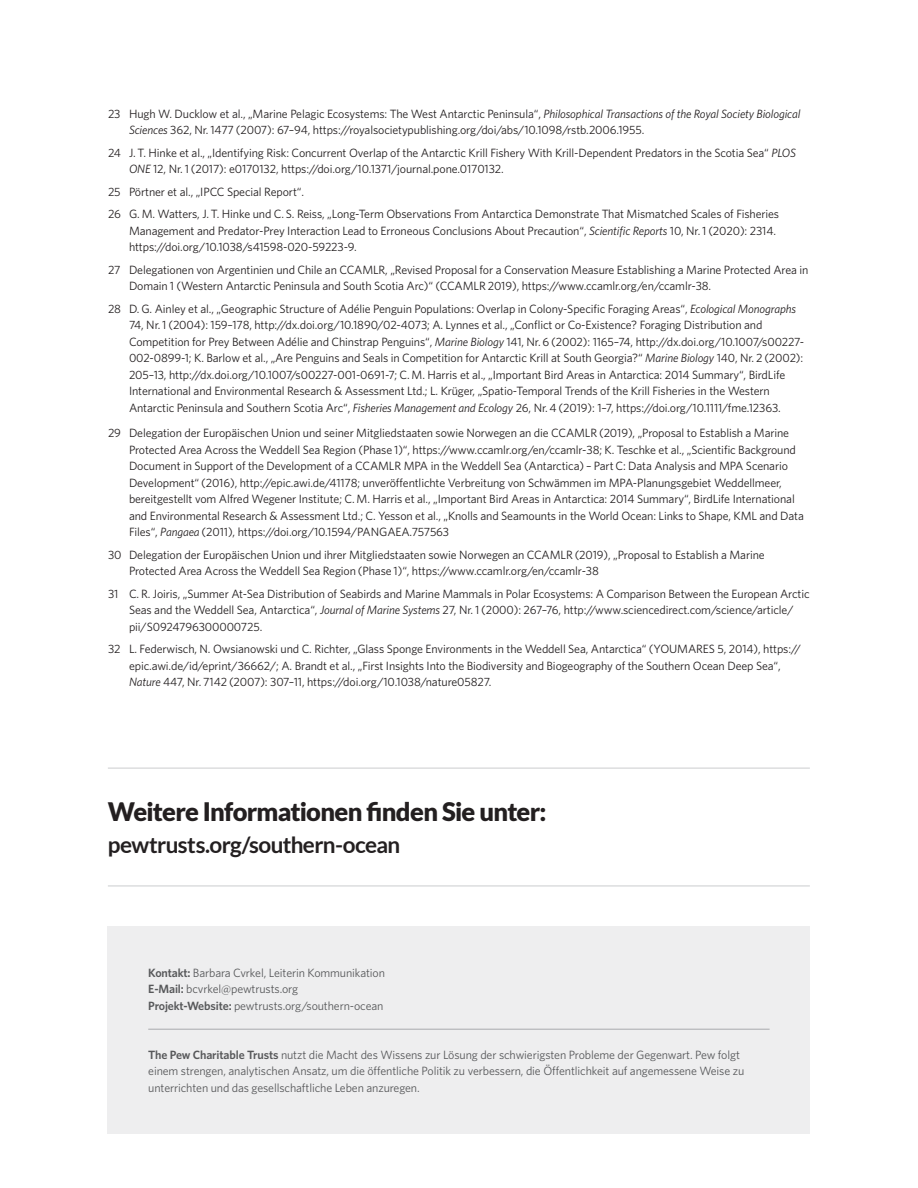
<style>
.page{position:relative;width:918px;height:1188px;background:#fff}
.page>*{position:absolute;margin:0;border:0;box-sizing:border-box;transform-origin:0 0}
.Auto_For_further_inf{font:900 25.5px "Lato";letter-spacing:-.03em;color:#231f20}
.Auto_URL{font:700 22.5px "Lato";letter-spacing:-.025em;color:#231f20}
.t1{font:12px/16.5px "Whitney";letter-spacing:-.01em;color:#231f20}
.Auto_Boilerplate{font:12px/16.5px "Whitney";letter-spacing:-.01em;color:#57585a}
.Auto_Footer_Text{font:12px "Whitney";letter-spacing:-.01em;color:#57585a}
.s1{font-style:italic}
.s2{font-weight:600}
</style>
<div class="page">
<div style="left:108px;top:927px;width:702px;height:207px;background:#eeeeef"></div>
<hr style="left:148px;top:1029px;width:622px;height:1px;background:#a8a9ad">
<hr style="left:108px;top:767px;width:702px;height:2px;background:#dcdddf">
<hr style="left:108px;top:885px;width:702px;height:2px;background:#dcdddf">
<p class="t1" style="left:129px;top:105px;width:673px;text-indent:-21px">23 Hugh W. Ducklow et al., „Marine Pelagic Ecosystems: The West Antarctic Peninsula“, <span class="s1">Philosophical Transactions of the Royal Society Biological<br>Sciences</span> 362, Nr. 1477 (2007): 67–94, https://royalsocietypublishing.org/doi/abs/10.1098/rstb.2006.1955.</p>
<p class="t1" style="left:129px;top:144px;width:669px;text-indent:-21px">24 J. T. Hinke et al., „Identifying Risk: Concurrent Overlap of the Antarctic Krill Fishery With Krill-Dependent Predators in the Scotia Sea“ <span class="s1">PLOS<br>ONE</span> 12, Nr. 1 (2017): e0170132, https://doi.org/10.1371/journal.pone.0170132.</p>
<p class="t1" style="left:108px;top:183px;width:198px">25 Pörtner et al., „IPCC Special Report“.</p>
<p class="t1" style="left:129px;top:205px;width:652px;text-indent:-21px">26 G. M. Watters, J. T. Hinke und C. S. Reiss, „Long-Term Observations From Antarctica Demonstrate That Mismatched Scales of Fisheries<br>Management and Predator-Prey Interaction Lead to Erroneous Conclusions About Precaution“, <span class="s1">Scientific Reports</span> 10, Nr. 1 (2020): 2314. https://doi.org/10.1038/s41598-020-59223-9.</p>
<p class="t1" style="left:129px;top:261px;width:681px;text-indent:-21px">27 Delegationen von Argentinien und Chile an CCAMLR, „Revised Proposal for a Conservation Measure Establishing a Marine Protected Area in<br>Domain 1 (Western Antarctic Peninsula and South Scotia Arc)“ (CCAMLR 2019), https://www.ccamlr.org/en/ccamlr-38.</p>
<p class="t1" style="left:129px;top:300px;width:677px;text-indent:-21px">28 D. G. Ainley et al., „Geographic Structure of Adélie Penguin Populations: Overlap in Colony-Specific Foraging Areas“, <span class="s1">Ecological Monographs </span>74, Nr. 1 (2004): 159–178, http://dx.doi.org/10.1890/02-4073; A. Lynnes et al., „Conflict or Co-Existence? Foraging Distribution and Competition for Prey Between Adélie and Chinstrap Penguins“, <span class="s1">Marine Biology</span> 141, Nr. 6 (2002): 1165–74, http://dx.doi.org/10.1007/s00227- 002-0899-1; K. Barlow et al., „Are Penguins and Seals in Competition for Antarctic Krill at South Georgia?“ <span class="s1">Marine Biology</span> 140, Nr. 2 (2002):<br>205–13, http://dx.doi.org/10.1007/s00227-001-0691-7; C. M. Harris et al., „Important Bird Areas in Antarctica: 2014 Summary“, BirdLife International and Environmental Research &amp; Assessment Ltd.; L. Krüger, „Spatio-Temporal Trends of the Krill Fisheries in the Western Antarctic Peninsula and Southern Scotia Arc“, <span class="s1">Fisheries Management and Ecology</span> 26, Nr. 4 (2019): 1–7, https://doi.org/10.1111/fme.12363.</p>
<p class="t1" style="left:129px;top:424px;width:676px;text-indent:-21px">29 Delegation der Europäischen Union und seiner Mitgliedstaaten sowie Norwegen an die CCAMLR (2019), „Proposal to Establish a Marine Protected Area Across the Weddell Sea Region (Phase 1)“, https://www.ccamlr.org/en/ccamlr-38; K. Teschke et al., „Scientific Background Document in Support of the Development of a CCAMLR MPA in the Weddell Sea (Antarctica) – Part C: Data Analysis and MPA Scenario Development“ (2016), http://epic.awi.de/41178; unveröffentlichte Verbreitung von Schwämmen im MPA-Planungsgebiet Weddellmeer, bereitgestellt vom Alfred Wegener Institute; C. M. Harris et al., „Important Bird Areas in Antarctica: 2014 Summary“, BirdLife International and Environmental Research &amp; Assessment Ltd.; C. Yesson et al., „Knolls and Seamounts in the World Ocean: Links to Shape, KML and Data Files“, <span class="s1">Pangaea</span> (2011), https://doi.org/10.1594/PANGAEA.757563</p>
<p class="t1" style="left:129px;top:546px;width:637px;text-indent:-21px">30 Delegation der Europäischen Union und ihrer Mitgliedstaaten sowie Norwegen an CCAMLR (2019), „Proposal to Establish a Marine<br>Protected Area Across the Weddell Sea Region (Phase 1)“, https://www.ccamlr.org/en/ccamlr-38</p>
<p class="t1" style="left:129px;top:585px;width:682px;text-indent:-21px">31 C. R. Joiris, „Summer At-Sea Distribution of Seabirds and Marine Mammals in Polar Ecosystems: A Comparison Between the European Arctic<br>Seas and the Weddell Sea, Antarctica“, <span class="s1">Journal of Marine Systems</span> 27, Nr. 1 (2000): 267–76, http://www.sciencedirect.com/science/article/ pii/S0924796300000725.</p>
<p class="t1" style="left:129px;top:640px;width:673px;text-indent:-21px">32 L. Federwisch, N. Owsianowski und C. Richter, „Glass Sponge Environments in the Weddell Sea, Antarctica“ (YOUMARES 5, 2014), https:// epic.awi.de/id/eprint/36662/; A. Brandt et al., „First Insights Into the Biodiversity and Biogeography of the Southern Ocean Deep Sea“,<br><span class="s1">Nature</span> 447, Nr. 7142 (2007): 307–11, https://doi.org/10.1038/nature05827.</p>
<p class="Auto_For_further_inf" style="left:108px;top:797px;width:440px">Weitere Informationen finden Sie unter:</p>
<p class="Auto_URL" style="left:108px;top:832px;width:294px">pewtrusts.org/southern-ocean</p>
<p class="Auto_Footer_Text" style="left:148px;top:964px;width:238px"><span class="s2">Kontakt:</span> Barbara Cvrkel, Leiterin Kommunikation</p>
<p class="Auto_Footer_Text" style="left:148px;top:981px;width:152px"><span class="s2">E-Mail:</span> bcvrkel@pewtrusts.org</p>
<p class="Auto_Footer_Text" style="left:148px;top:997px;width:237px"><span class="s2">Projekt-Website:</span> pewtrusts.org/southern-ocean</p>
<p class="Auto_Boilerplate" style="left:148px;top:1046px;width:598px"><span class="s2">The Pew Charitable Trusts</span> nutzt die Macht des Wissens zur Lösung der schwierigsten Probleme der Gegenwart. Pew folgt einem strengen, analytischen Ansatz, um die öffentliche Politik zu verbessern, die Öffentlichkeit auf angemessene Weise zu unterrichten und das gesellschaftliche Leben anzuregen.</p>
</div>
